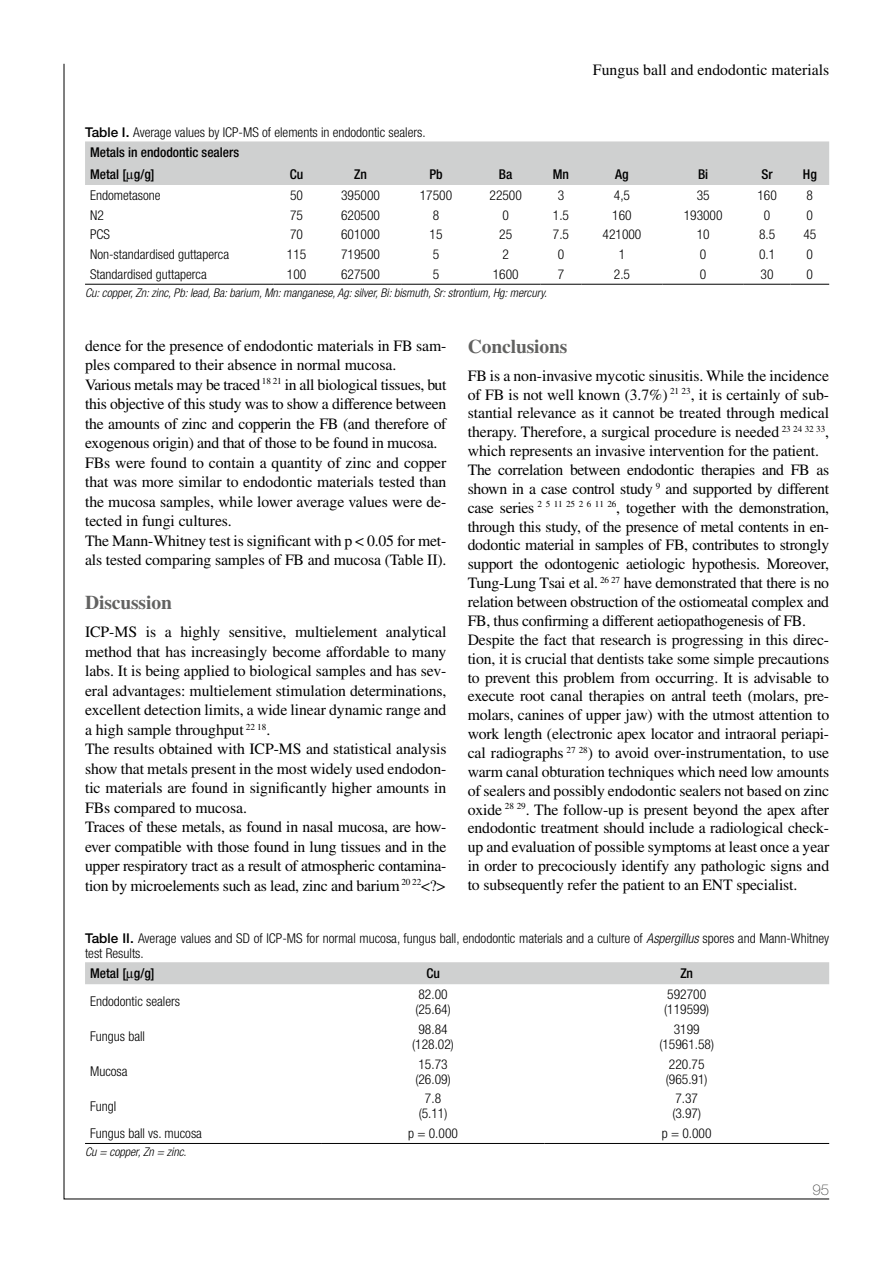
<style>
.page{position:relative;width:893px;height:1263px;background:#fff}
.page>*{position:absolute;margin:0;border:0;box-sizing:border-box;transform-origin:0 0}
.t1{font:700 19.5px "Times LT Std";letter-spacing:-.005em;color:#626261}
.t2{font:15.75px/18.9px "Times LT Std";letter-spacing:-.01em;color:#000}
.t3{font:100 15px "Helvetica Neue LT Std";color:#484847}
.t4{font:300 condensed 13.5px/15px "Helvetica Neue LT Std";color:#000}
.t5{font:500 condensed 13.5px "Helvetica Neue LT Std";color:#000}
.t6{font:italic 300 condensed 12px "Helvetica Neue LT Std";color:#000}
.s1{font-weight:500;font-stretch:normal}
.s2{font-weight:500}
.s3{font-style:italic}
</style>
<div class="page">
<hr style="left:85px;top:284px;width:188px;height:1px;background:#000">
<hr style="left:273px;top:284px;width:47px;height:1px;background:#000">
<hr style="left:320px;top:284px;width:81px;height:1px;background:#000">
<hr style="left:401px;top:284px;width:70px;height:1px;background:#000">
<hr style="left:471px;top:284px;width:69px;height:1px;background:#000">
<hr style="left:540px;top:284px;width:41px;height:1px;background:#000">
<hr style="left:581px;top:284px;width:82px;height:1px;background:#000">
<hr style="left:663px;top:284px;width:81px;height:1px;background:#000">
<hr style="left:744px;top:284px;width:46px;height:1px;background:#000">
<hr style="left:790px;top:284px;width:39px;height:1px;background:#000">
<hr style="left:85px;top:1143px;width:237px;height:1px;background:#000">
<hr style="left:322px;top:1143px;width:222px;height:1px;background:#000">
<hr style="left:544px;top:1143px;width:285px;height:1px;background:#000">
<div style="left:85px;top:141px;width:744px;height:44px;background:#cfd0d0"></div>
<div style="left:85px;top:962px;width:744px;height:22px;background:#cfd0d0"></div>
<p class="t2" style="left:593px;top:60px;width:238px">Fungus ball and endodontic materials</p>
<p class="t4" style="left:90px;top:122px;width:337px;line-height:19.8px;text-indent:-5px"><span class="s1">Table I.</span> Average values by ICP-MS of elements in endodontic sealers.<br><span class="s2">Metals in endodontic sealers</span></p>
<p class="t5" style="left:90px;top:166px;width:66px">Metal [ g/g]</p>
<p class="t5" style="left:290px;top:166px;width:15px">Cu</p>
<p class="t5" style="left:354px;top:166px;width:14px">Zn</p>
<p class="t5" style="left:429px;top:166px;width:15px">Pb</p>
<p class="t5" style="left:499px;top:166px;width:15px">Ba</p>
<p class="t5" style="left:553px;top:166px;width:18px">Mn</p>
<p class="t5" style="left:615px;top:166px;width:15px">Ag</p>
<p class="t5" style="left:698px;top:166px;width:12px">Bi</p>
<p class="t5" style="left:761px;top:166px;width:13px">Sr</p>
<p class="t5" style="left:803px;top:166px;width:15px">Hg</p>
<p class="t4" style="left:90px;top:187px;width:72px">Endometasone</p>
<p class="t4" style="left:290px;top:187px;width:14px">50</p>
<p class="t4" style="left:341px;top:187px;width:40px">395000</p>
<p class="t4" style="left:420px;top:187px;width:34px">17500</p>
<p class="t4" style="left:489px;top:187px;width:34px">22500</p>
<p class="t4" style="left:558px;top:187px;width:8px">3</p>
<p class="t4" style="left:614px;top:187px;width:18px">4,5</p>
<p class="t4" style="left:697px;top:187px;width:14px">35</p>
<p class="t4" style="left:757px;top:187px;width:21px">160</p>
<p class="t4" style="left:807px;top:187px;width:8px">8</p>
<p class="t4" style="left:90px;top:207px;width:15px">N2</p>
<p class="t4" style="left:290px;top:207px;width:14px">75</p>
<p class="t4" style="left:341px;top:207px;width:40px">620500</p>
<p class="t4" style="left:433px;top:207px;width:8px">8</p>
<p class="t4" style="left:502px;top:207px;width:8px">0</p>
<p class="t4" style="left:553px;top:207px;width:18px">1.5</p>
<p class="t4" style="left:612px;top:207px;width:21px">160</p>
<p class="t4" style="left:684px;top:207px;width:40px">193000</p>
<p class="t4" style="left:764px;top:207px;width:8px">0</p>
<p class="t4" style="left:807px;top:207px;width:8px">0</p>
<p class="t4" style="left:90px;top:227px;width:21px">PCS</p>
<p class="t4" style="left:290px;top:227px;width:14px">70</p>
<p class="t4" style="left:341px;top:227px;width:40px">601000</p>
<p class="t4" style="left:430px;top:227px;width:14px">15</p>
<p class="t4" style="left:499px;top:227px;width:14px">25</p>
<p class="t4" style="left:553px;top:227px;width:18px">7.5</p>
<p class="t4" style="left:603px;top:227px;width:40px">421000</p>
<p class="t4" style="left:697px;top:227px;width:14px">10</p>
<p class="t4" style="left:759px;top:227px;width:18px">8.5</p>
<p class="t4" style="left:803px;top:227px;width:14px">45</p>
<p class="t4" style="left:90px;top:247px;width:140px">Non-standardised guttaperca</p>
<p class="t4" style="left:287px;top:247px;width:21px">115</p>
<p class="t4" style="left:341px;top:247px;width:40px">719500</p>
<p class="t4" style="left:433px;top:247px;width:8px">5</p>
<p class="t4" style="left:502px;top:247px;width:8px">2</p>
<p class="t4" style="left:558px;top:247px;width:8px">0</p>
<p class="t4" style="left:619px;top:247px;width:8px">1</p>
<p class="t4" style="left:700px;top:247px;width:8px">0</p>
<p class="t4" style="left:759px;top:247px;width:18px">0.1</p>
<p class="t4" style="left:807px;top:247px;width:8px">0</p>
<p class="t4" style="left:90px;top:267px;width:118px">Standardised guttaperca</p>
<p class="t4" style="left:287px;top:267px;width:21px">100</p>
<p class="t4" style="left:341px;top:267px;width:40px">627500</p>
<p class="t4" style="left:433px;top:267px;width:8px">5</p>
<p class="t4" style="left:493px;top:267px;width:27px">1600</p>
<p class="t4" style="left:558px;top:267px;width:8px">7</p>
<p class="t4" style="left:614px;top:267px;width:18px">2.5</p>
<p class="t4" style="left:700px;top:267px;width:8px">0</p>
<p class="t4" style="left:761px;top:267px;width:14px">30</p>
<p class="t4" style="left:807px;top:267px;width:8px">0</p>
<p class="t6" style="left:85px;top:286px;width:463px">Cu: copper, Zn: zinc, Pb: lead, Ba: barium, Mn: manganese, Ag: silver, Bi: bismuth, Sr: strontium, Hg: mercury.</p>
<p class="t2" style="left:85px;top:336px;width:363px;line-height:19.5px">dence for the presence of endodontic materials in FB sam&shy;ples compared to their absence in normal mucosa.<br>Various metals may be traced <sup>18</sup> <sup>21</sup> in all biological tissues, but this objective of this study was to show a difference between the amounts of zinc and copperin the FB (and therefore of exogenous origin) and that of those to be found in mucosa.<br>FBs were found to contain a quantity of zinc and copper that was more similar to endodontic materials tested than the mucosa samples, while lower average values were de&shy;tected in fungi cultures.<br>The Mann-Whitney test is significant with p &lt; 0.05 for met&shy;als tested comparing samples of FB and mucosa (Table II).</p>
<p class="t1" style="left:85px;top:591px;width:88px">Discussion</p>
<p class="t2" style="left:85px;top:622px;width:363px;line-height:19.5px">ICP-MS is a highly sensitive, multielement analytical method that has increasingly become affordable to many labs. It is being applied to biological samples and has sev&shy;eral advantages: multielement stimulation determinations, excellent detection limits, a wide linear dynamic range and a high sample throughput <sup>22</sup> <sup>18</sup>.<br>The results obtained with ICP-MS and statistical analysis show that metals present in the most widely used endodon&shy;tic materials are found in significantly higher amounts in FBs compared to mucosa.<br>Traces of these metals, as found in nasal mucosa, are how&shy;ever compatible with those found in lung tissues and in the upper respiratory tract as a result of atmospheric contamina&shy;tion by microelements such as lead, zinc and barium <sup>20</sup> <sup>22</sup>&lt;?&gt;</p>
<p class="t1" style="left:468px;top:335px;width:101px">Conclusions</p>
<p class="t2" style="left:468px;top:366px;width:363px">FB is a non-invasive mycotic sinusitis. While the incidence of FB is not well known (3.7%) <sup>21</sup> <sup>23</sup>, it is certainly of sub&shy;stantial relevance as it cannot be treated through medical therapy. Therefore, a surgical procedure is needed <sup>23</sup> <sup>24</sup> <sup>32</sup> <sup>33</sup>, which represents an invasive intervention for the patient.<br>The correlation between endodontic therapies and FB as shown in a case control study <sup>9</sup> and supported by different case series <sup>2</sup> <sup>5</sup> <sup>11</sup> <sup>25</sup> <sup>2</sup> <sup>6</sup> <sup>11</sup> <sup>26</sup>, together with the demonstration, through this study, of the presence of metal contents in en&shy;dodontic material in samples of FB, contributes to strongly support the odontogenic aetiologic hypothesis. Moreover, Tung-Lung Tsai et al. <sup>26</sup> <sup>27</sup> have demonstrated that there is no relation between obstruction of the ostiomeatal complex and FB, thus confirming a different aetiopathogenesis of FB.<br>Despite the fact that research is progressing in this direc&shy;tion, it is crucial that dentists take some simple precautions to prevent this problem from occurring. It is advisable to execute root canal therapies on antral teeth (molars, pre&shy;molars, canines of upper jaw) with the utmost attention to work length (electronic apex locator and intraoral periapi&shy;cal radiographs <sup>27</sup> <sup>28</sup>) to avoid over-instrumentation, to use warm canal obturation techniques which need low amounts of sealers and possibly endodontic sealers not based on zinc oxide <sup>28</sup> <sup>29</sup>. The follow-up is present beyond the apex after endodontic treatment should include a radiological check&shy;up and evaluation of possible symptoms at least once a year in order to precociously identify any pathologic signs and to subsequently refer the patient to an ENT specialist.</p>
<p class="t4" style="left:85px;top:930px;width:746px"><span class="s1">Table II.</span> Average values and SD of ICP-MS for normal mucosa, fungus ball, endodontic materials and a culture of <span class="s3">Aspergillus</span> spores and Mann-Whitney test Results.</p>
<p class="t5" style="left:90px;top:965px;width:66px">Metal [ g/g]</p>
<p class="t5" style="left:426px;top:965px;width:15px">Cu</p>
<p class="t5" style="left:680px;top:965px;width:14px">Zn</p>
<p class="t4" style="left:90px;top:994px;width:91px">Endodontic sealers</p>
<p class="t4" style="left:415px;top:986px;width:37px">82.00 (25.64)</p>
<p class="t4" style="left:664px;top:986px;width:46px">592700 (119599)</p>
<p class="t4" style="left:90px;top:1029px;width:56px">Fungus ball</p>
<p class="t4" style="left:412px;top:1021px;width:43px;text-align:center">98.84 (128.02)</p>
<p class="t4" style="left:659px;top:1021px;width:56px;text-align:center">3199 (15961.58)</p>
<p class="t4" style="left:90px;top:1064px;width:39px">Mucosa</p>
<p class="t4" style="left:415px;top:1056px;width:37px">15.73 (26.09)</p>
<p class="t4" style="left:666px;top:1056px;width:43px">220.75 (965.91)</p>
<p class="t4" style="left:90px;top:1098px;width:28px">FungI</p>
<p class="t4" style="left:419px;top:1091px;width:30px;text-align:center">7.8 (5.11)</p>
<p class="t4" style="left:672px;top:1091px;width:30px">7.37 (3.97)</p>
<p class="t4" style="left:90px;top:1126px;width:113px">Fungus ball vs. mucosa</p>
<p class="t4" style="left:408px;top:1126px;width:51px">p = 0.000</p>
<p class="t4" style="left:662px;top:1126px;width:51px">p = 0.000</p>
<p class="t6" style="left:85px;top:1145px;width:103px">Cu = copper, Zn = zinc.</p>
<p class="t3" style="left:812px;top:1181px;width:18px">95</p>
</div>
